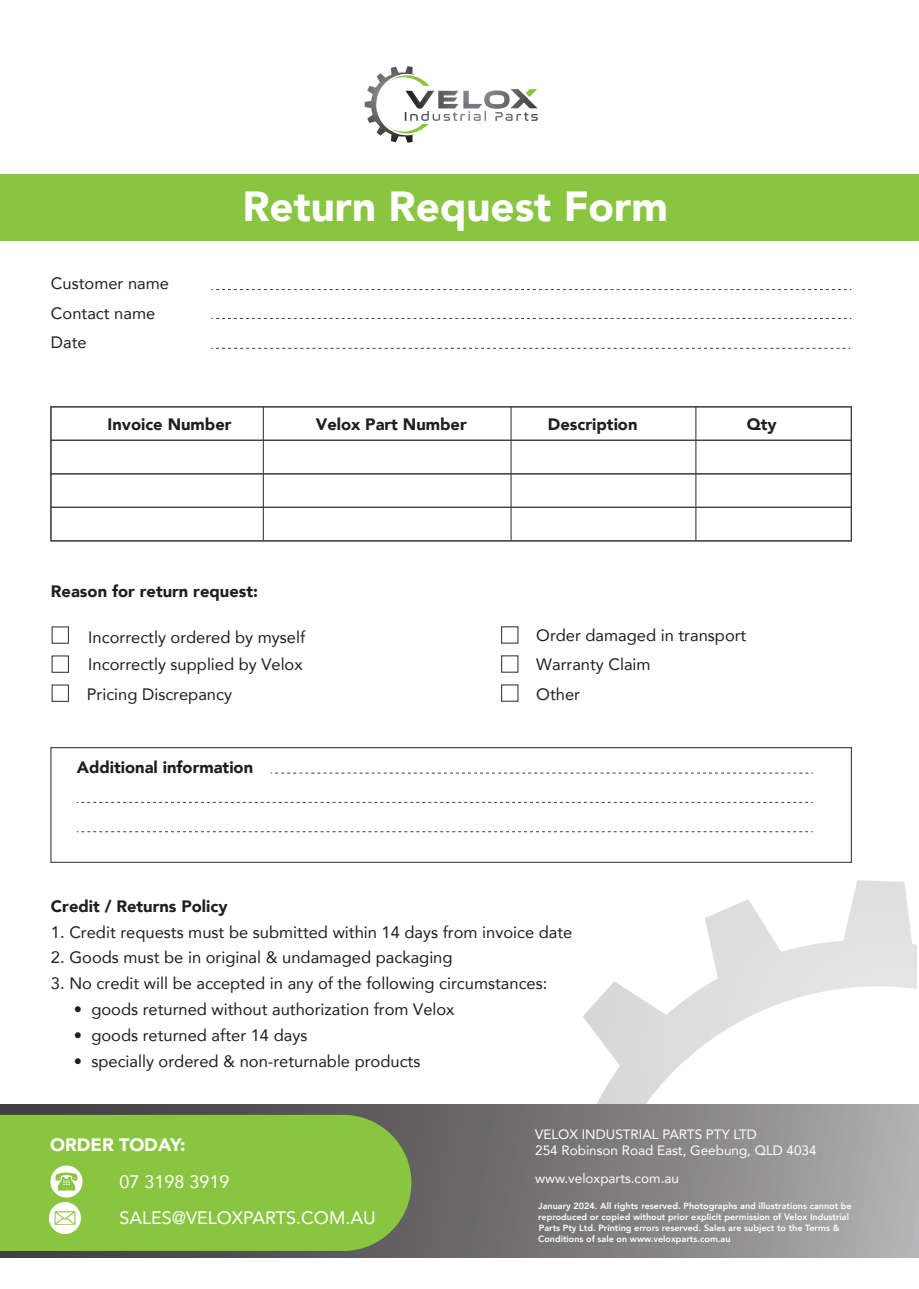
<style>
.page{position:relative;width:919px;height:1289px;background:#fff}
.page>*{position:absolute;margin:0;border:0;box-sizing:border-box;transform-origin:0 0}
.t1{font:900 42px "Avenir";color:#fff}
.t2{font:18px/36.6px "Avenir";color:#fff}
.t3{font:900 18px "Avenir";color:#fff}
.t4{font:16.5px/29.4px "Avenir";color:#211e1e}
.t5{font:900 16.5px "Avenir";color:#211e1e}
.t6{font:13.5px/16.2px "Avenir";color:#fff}
.t7{font:800 9px/10.8px "Avenir";color:#fff}
</style>
<div class="page">
<svg style="left:583px;top:880px;width:333px;height:224px"></svg>
<div style="left:0;top:174px;width:918px;height:66px;background:#89c540"></div>
<svg style="left:0;top:1104px;width:918px;height:153px;background:#838182"></svg>
<div style="left:0;top:1114px;width:411px;height:136px;background:#89c540"></div>
<svg style="left:49px;top:1165px;width:37px;height:68px"></svg>
<svg style="left:211px;top:289px;width:640px;height:1px"></svg>
<svg style="left:211px;top:318px;width:640px;height:1px"></svg>
<svg style="left:211px;top:348px;width:639px;height:1px"></svg>
<svg style="left:271px;top:772px;width:541px;height:1px"></svg>
<svg style="left:77px;top:802px;width:735px;height:1px"></svg>
<svg style="left:77px;top:831px;width:735px;height:1px"></svg>
<div style="left:50px;top:440px;width:801px;height:34px;border:1px solid #414041"></div>
<div style="left:50px;top:473px;width:801px;height:35px;border:1px solid #414041"></div>
<div style="left:50px;top:507px;width:801px;height:34px;border:1px solid #414041"></div>
<div style="left:50px;top:406px;width:801px;height:135px;border:1px solid #414041"></div>
<hr style="left:263px;top:407px;width:1px;height:134px;background:#414041">
<hr style="left:510px;top:407px;width:1px;height:134px;background:#414041">
<hr style="left:695px;top:407px;width:1px;height:134px;background:#414041">
<div style="left:52px;top:626px;width:17px;height:17px;border:1px solid #414041"></div>
<div style="left:52px;top:655px;width:17px;height:18px;border:1px solid #414041"></div>
<div style="left:52px;top:684px;width:17px;height:18px;border:1px solid #414041"></div>
<div style="left:501px;top:626px;width:17px;height:17px;border:1px solid #414041"></div>
<div style="left:501px;top:655px;width:17px;height:17px;border:1px solid #414041"></div>
<div style="left:50px;top:747px;width:801px;height:115px;border:1px solid #414041"></div>
<svg style="left:364px;top:66px;width:173px;height:77px"></svg>
<p class="t4" style="left:51px;top:268px;width:120px">Customer name<br>Contact name<br>Date</p>
<h1 class="t1" style="left:242px;top:171px;width:427px">Return Request Form</h1>
<p class="t5" style="left:107px;top:410px;width:126px">Invoice Number</p>
<p class="t5" style="left:316px;top:410px;width:152px">Velox Part Number</p>
<p class="t5" style="left:548px;top:410px;width:91px">Description</p>
<p class="t5" style="left:746px;top:410px;width:31px">Qty</p>
<p class="t5" style="left:51px;top:577px;width:209px">Reason for return request:</p>
<p class="t4" style="left:88px;top:623px;width:218px;line-height:27px">Incorrectly ordered by myself<br>Incorrectly supplied by Velox</p>
<p class="t4" style="left:87px;top:679px;width:147px">Pricing Discrepancy</p>
<p class="t5" style="left:77px;top:753px;width:178px">Additional information</p>
<p class="t4" style="left:536px;top:620px;width:212px;line-height:28.5px">Order damaged in transport<br>Warranty Claim</p>
<p class="t4" style="left:536px;top:679px;width:45px">Other</p>
<p class="t5" style="left:51px;top:891px;width:178px">Credit / Returns Policy</p>
<p class="t4" style="left:51px;top:916px;width:523px">1. Credit requests must be submitted within 14 days from invoice date</p>
<p class="t4" style="left:51px;top:942px;width:403px">2. Goods must be in original &amp; undamaged packaging</p>
<p class="t4" style="left:51px;top:968px;width:498px">3. No credit will be accepted in any of the following circumstances:</p>
<p class="t4" style="left:74px;top:994px;width:382px">• goods returned without authorization from Velox</p>
<p class="t4" style="left:74px;top:1020px;width:235px">• goods returned after 14 days</p>
<p class="t4" style="left:74px;top:1045px;width:348px">• specially ordered &amp; non-returnable products</p>
<p class="t3" style="left:50px;top:1129px;width:136px">ORDER TODAY:</p>
<p class="t2" style="left:119px;top:1162px;width:258px">07 3198 3919<br>SALES@VELOXPARTS.COM.AU</p>
<p class="t6" style="left:535px;top:1125px;width:283px">VELOX INDUSTRIAL PARTS PTY LTD<br>254 Robinson Road East, Geebung, QLD 4034</p>
<p class="t6" style="left:535px;top:1169px;width:145px">www.veloxparts.com.au</p>
<p class="t7" style="left:538px;top:1200px;width:315px">January 2024. All rights reserved. Photographs and illustrations cannot be reproduced or copied without prior explicit permission of Velox Industrial Parts Pty Ltd. Printing errors reserved. Sales are subject to the Terms &amp; Conditions of sale on www.veloxparts.com.au</p>
</div>
